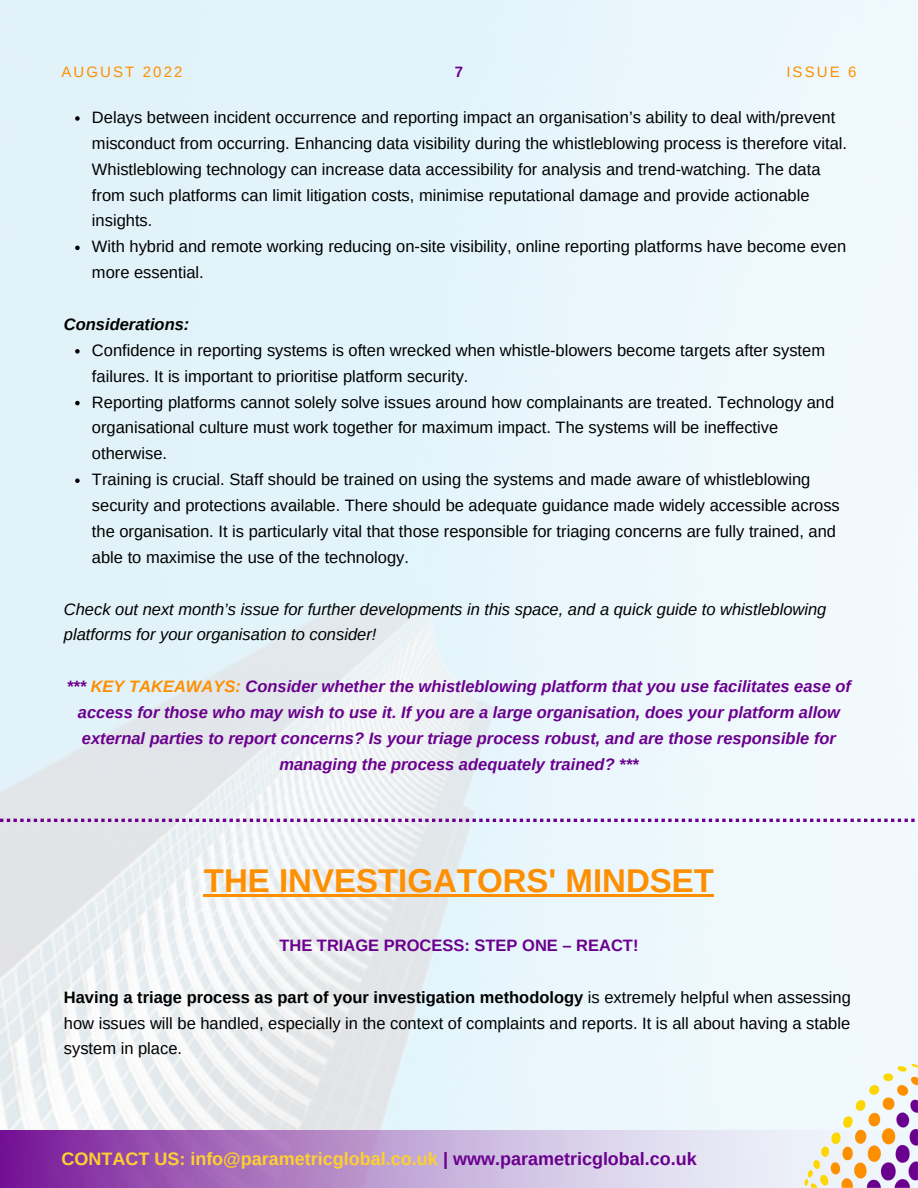
<style>
.page{position:relative;width:918px;height:1188px;background:#fff}
.page>*{position:absolute;margin:0;border:0;box-sizing:border-box;transform-origin:0 0}
.t1{font:700 33px "Arimo";color:#fe8f00}
.t2{font:700 18px "Arimo";color:#ffcf30}
.t3{font:16.5px/25.8px "Arimo";color:#000}
.t4{font:italic 700 16.5px/25.8px "Arimo";color:#6a008e;text-align:center}
.t5{font:italic 16.5px/25.8px "Arimo";color:#000}
.t6{font:700 16.5px "Arimo";color:#6a008e}
.t7{font:italic 700 16.5px "Arimo";color:#000}
.t8{font:15px "Arimo";letter-spacing:.14em;color:#fe8f00}
.t9{font:700 15px "Arimo";color:#6a008e}
.s1{color:#fe8f00}
.s2{font-weight:700}
.s3{color:#6a008e}
</style>
<div class="page">
<img style="left:0;top:0;width:918px;height:1130px">
<svg style="left:0;top:1130px;width:796px;height:58px;background:#bb96cf"></svg>
<svg style="left:75px;top:116px;width:5px;height:5px"></svg>
<svg style="left:75px;top:246px;width:5px;height:4px"></svg>
<svg style="left:75px;top:349px;width:5px;height:5px"></svg>
<svg style="left:75px;top:401px;width:5px;height:4px"></svg>
<svg style="left:75px;top:478px;width:5px;height:5px"></svg>
<hr style="left:204px;top:895px;width:510px;height:2px;background:#fe8f00">
<svg style="left:0;top:819px;width:915px;height:3px;background:#a978c1"></svg>
<img style="left:796px;top:1034px;width:122px;height:154px">
<p class="t8" style="left:61px;top:64px;width:123px">AUGUST 2022</p>
<p class="t9" style="left:455px;top:64px;width:10px">7</p>
<p class="t8" style="left:786px;top:64px;width:72px">ISSUE 6</p>
<p class="t3" style="left:92px;top:104px;width:757px">Delays between incident occurrence and reporting impact an organisation’s ability to deal with/prevent misconduct from occurring. Enhancing data visibility during the whistleblowing process is therefore vital.<br>Whistleblowing technology can increase data accessibility for analysis and trend-watching. The data from such platforms can limit litigation costs, minimise reputational damage and provide actionable insights.<br>With hybrid and remote working reducing on-site visibility, online reporting platforms have become even more essential.</p>
<p class="t7" style="left:64px;top:315px;width:127px">Considerations:</p>
<p class="t3" style="left:92px;top:337px;width:749px">Confidence in reporting systems is often wrecked when whistle-blowers become targets after system failures. It is important to prioritise platform security.<br>Reporting platforms cannot solely solve issues around how complainants are treated. Technology and organisational culture must work together for maximum impact. The systems will be ineffective otherwise.<br>Training is crucial. Staff should be trained on using the systems and made aware of whistleblowing security and protections available. There should be adequate guidance made widely accessible across the organisation. It is particularly vital that those responsible for triaging concerns are fully trained, and able to maximise the use of the technology.</p>
<p class="t5" style="left:64px;top:596px;width:764px">Check out next month’s issue for further developments in this space, and a quick guide to whistleblowing platforms for your organisation to consider!</p>
<p class="t4" style="left:67px;top:674px;width:786px">*** <span class="s1">KEY TAKEAWAYS:</span> Consider whether the whistleblowing platform that you use facilitates ease of access for those who may wish to use it. If you are a large organisation, does your platform allow external parties to report concerns? Is your triage process robust, and are those responsible for managing the process adequately trained? ***</p>
<h1 class="t1" style="left:204px;top:863px;width:512px">THE INVESTIGATORS' MINDSET</h1>
<p class="t6" style="left:279px;top:936px;width:361px">THE TRIAGE PROCESS: STEP ONE – REACT!</p>
<p class="t3" style="left:64px;top:984px;width:789px;text-align:justify"><span class="s2">Having a triage process as part of your investigation methodology</span> is extremely helpful when assessing how issues will be handled, especially in the context of complaints and reports. It is all about having a stable system in place.</p>
<p class="t2" style="left:61px;top:1149px;width:637px">CONTACT US: info@parametricglobal.co.uk <span class="s3">| www.parametricglobal.co.uk</span></p>
</div>
